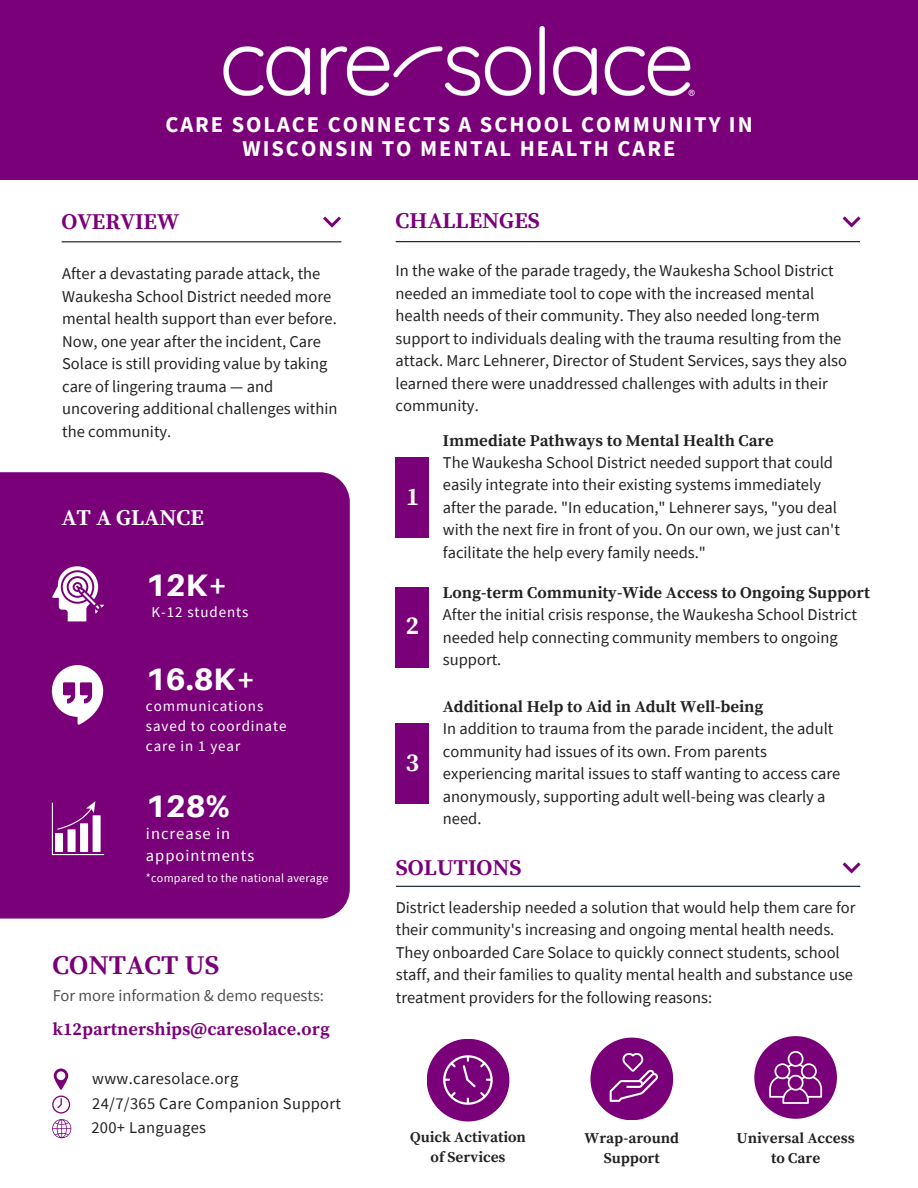
<style>
.page{position:relative;width:918px;height:1188px;background:#fff}
.page>*{position:absolute;margin:0;border:0;box-sizing:border-box;transform-origin:0 0}
.t1{font:800 31.05px "Aileron";color:#fff}
.t2{font:700 27px "Source Serif Pro";color:#7a007a}
.t3{font:700 25.35px "Source Serif Pro";color:#fff}
.t4{font:700 22.5px/24.8px "Source Sans Pro";letter-spacing:.085em;color:#fff;text-align:center}
.t5{font:700 22.5px "Source Serif Pro";color:#7a007a}
.t6{font:700 22.5px "Source Serif Pro";color:#fff}
.t7{font:700 18px "Source Serif Pro";color:#7a007a}
.t8{font:16.5px/22.5px "Source Sans Pro";color:#222}
.t9{font:700 16.5px "Source Serif Pro";color:#222}
.t10{font:16.5px/24.6px "Source Sans Pro";letter-spacing:.02em;color:#222}
.t11{font:16.5px "Source Sans Pro";color:#000}
.t12{font:16.5px/22.5px "Source Sans Pro";letter-spacing:.06em;color:#fff}
.t13{font:700 15px/20.2px "Source Serif Pro";color:#222;text-align:center}
.t14{font:15px/20.2px "Source Sans Pro";letter-spacing:.06em;color:#fff}
.t15{font:12px "Source Sans Pro";letter-spacing:.02em;color:#fff}
</style>
<div class="page">
<div style="left:0;top:472px;width:350px;height:447px;background:#7a007a"></div>
<div style="left:396px;top:724px;width:33px;height:80px;background:#7a007a"></div>
<div style="left:396px;top:587px;width:33px;height:80px;background:#7a007a"></div>
<div style="left:396px;top:457px;width:33px;height:81px;background:#7a007a"></div>
<hr style="left:396px;top:241px;width:464px;height:1px;background:#0b1623">
<svg style="left:843px;top:216px;width:18px;height:12px"></svg>
<div style="left:754px;top:1036px;width:83px;height:83px;background:#7a007a;border-radius:50%"></div>
<svg style="left:769px;top:1051px;width:53px;height:53px"></svg>
<hr style="left:62px;top:241px;width:279px;height:1px;background:#0b1623">
<svg style="left:323px;top:217px;width:18px;height:11px"></svg>
<svg style="left:52px;top:566px;width:52px;height:55px"></svg>
<svg style="left:52px;top:665px;width:51px;height:60px"></svg>
<svg style="left:52px;top:801px;width:52px;height:54px"></svg>
<hr style="left:396px;top:886px;width:464px;height:1px;background:#0b1623">
<svg style="left:843px;top:862px;width:18px;height:12px"></svg>
<div style="left:0;top:0;width:918px;height:179px;background:#7a007a"></div>
<img style="left:223px;top:26px;width:472px;height:70px">
<div style="left:427px;top:1039px;width:82px;height:82px;background:#7a007a;border-radius:50%"></div>
<svg style="left:443px;top:1055px;width:50px;height:50px"></svg>
<div style="left:590px;top:1038px;width:83px;height:82px;background:#7a007a;border-radius:50%"></div>
<svg style="left:610px;top:1053px;width:48px;height:49px"></svg>
<svg style="left:54px;top:1069px;width:14px;height:21px"></svg>
<svg style="left:52px;top:1096px;width:19px;height:42px"></svg>
<h3 class="t4" style="left:165px;top:111px;width:589px">CARE SOLACE CONNECTS A SCHOOL COMMUNITY IN<br>WISCONSIN TO MENTAL HEALTH CARE</h3>
<h3 class="t5" style="left:61px;top:208px;width:119px">OVERVIEW</h3>
<h3 class="t5" style="left:396px;top:207px;width:146px">CHALLENGES</h3>
<p class="t8" style="left:62px;top:262px;width:277px">After a devastating parade attack, the Waukesha School District needed more mental health support than ever before.<br>Now, one year after the incident, Care Solace is still providing value by taking care of lingering trauma — and uncovering additional challenges within the community.</p>
<p class="t8" style="left:396px;top:259px;width:453px">In the wake of the parade tragedy, the Waukesha School District needed an immediate tool to cope with the increased mental health needs of their community. They also needed long-term support to individuals dealing with the trauma resulting from the attack. Marc Lehnerer, Director of Student Services, says they also learned there were unaddressed challenges with adults in their community.</p>
<p class="t9" style="left:443px;top:431px;width:332px">Immediate Pathways to Mental Health Care</p>
<h3 class="t6" style="left:61px;top:504px;width:144px">AT A GLANCE</h3>
<h1 class="t1" style="left:146px;top:566px;width:83px">12K+</h1>
<p class="t14" style="left:152px;top:601px;width:98px">K-12 students</p>
<h1 class="t1" style="left:146px;top:660px;width:111px">16.8K+</h1>
<p class="t14" style="left:146px;top:695px;width:142px">communications saved to coordinate care in 1 year</p>
<h1 class="t1" style="left:146px;top:787px;width:85px">128%</h1>
<p class="t12" style="left:146px;top:822px;width:110px">increase in appointments</p>
<p class="t15" style="left:146px;top:870px;width:184px">*compared to the national average</p>
<h2 class="t2" style="left:52px;top:949px;width:168px">CONTACT US</h2>
<p class="t11" style="left:52px;top:984px;width:273px">For more information &amp; demo requests:</p>
<p class="t7" style="left:52px;top:1018px;width:279px">k12partnerships@caresolace.org</p>
<p class="t10" style="left:91px;top:1066px;width:251px">www.caresolace.org<br>24/7/365 Care Companion Support<br>200+ Languages</p>
<h3 class="t3" style="left:406px;top:482px;width:15px">1</h3>
<p class="t8" style="left:443px;top:451px;width:399px">The Waukesha School District needed support that could easily integrate into their existing systems immediately after the parade. "In education," Lehnerer says, "you deal with the next fire in front of you. On our own, we just can't facilitate the help every family needs."</p>
<p class="t9" style="left:443px;top:583px;width:429px">Long-term Community-Wide Access to Ongoing Support</p>
<h3 class="t3" style="left:406px;top:611px;width:15px">2</h3>
<p class="t8" style="left:443px;top:603px;width:416px">After the initial crisis response, the Waukesha School District needed help connecting community members to ongoing support.</p>
<h3 class="t3" style="left:406px;top:748px;width:15px">3</h3>
<p class="t9" style="left:443px;top:697px;width:322px">Additional Help to Aid in Adult Well-being</p>
<p class="t8" style="left:443px;top:717px;width:399px">In addition to trauma from the parade incident, the adult community had issues of its own. From parents experiencing marital issues to staff wanting to access care anonymously, supporting adult well-being was clearly a need.</p>
<h3 class="t5" style="left:396px;top:855px;width:127px">SOLUTIONS</h3>
<p class="t8" style="left:396px;top:896px;width:461px">District leadership needed a solution that would help them care for their community's increasing and ongoing mental health needs.<br>They onboarded Care Solace to quickly connect students, school staff, and their families to quality mental health and substance use treatment providers for the following reasons:</p>
<p class="t13" style="left:410px;top:1127px;width:117px">Quick Activation of Services</p>
<p class="t13" style="left:585px;top:1129px;width:96px">Wrap-around<br>Support</p>
<p class="t13" style="left:737px;top:1128px;width:120px">Universal Access to Care</p>
</div>
